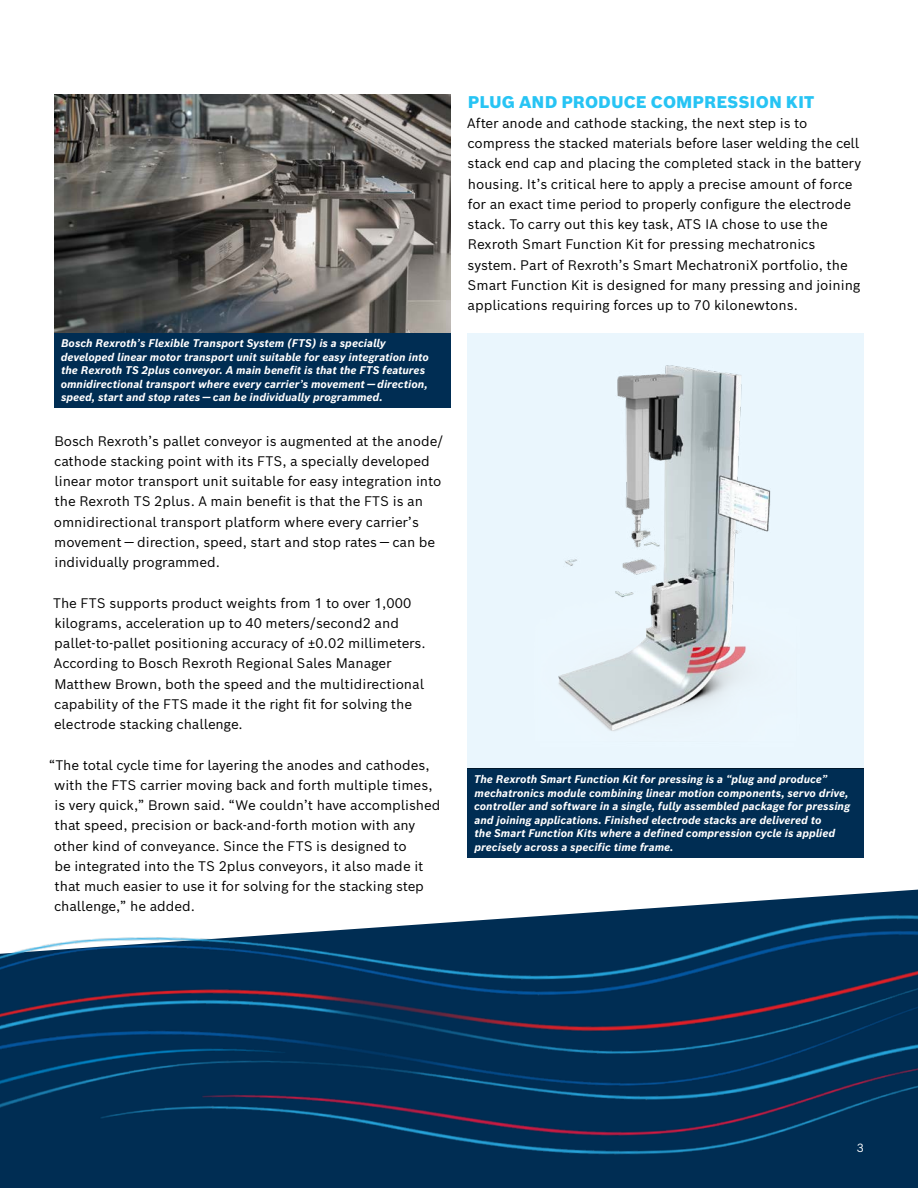
<style>
.page{position:relative;width:918px;height:1188px;background:#fff}
.page>*{position:absolute;margin:0;border:0;box-sizing:border-box;transform-origin:0 0}
.t1{font:900 16.5px "Bosch Sans";letter-spacing:.005em;color:#27c4f4}
.t2{font:13.5px/20.2px "Bosch Sans";color:#000}
.t3{font:13.5px "Bosch Sans";color:#fff}
.t4{font:italic 700 10.8px/13.5px "Bosch Sans";color:#fff}
.s1{font-size:11.55px}
</style>
<div class="page">
<img style="left:0;top:900px;width:918px;height:288px">
<div style="left:54px;top:332px;width:397px;height:76px;background:#002d53"></div>
<hr style="left:54px;top:332px;width:397px;height:1px;background:#000">
<img style="left:54px;top:94px;width:397px;height:238px">
<div style="left:467px;top:768px;width:397px;height:89px;background:#002d53"></div>
<hr style="left:467px;top:768px;width:397px;height:1px;background:#000">
<img style="left:467px;top:333px;width:397px;height:435px">
<p class="t4" style="left:61px;top:336px;width:370px">Bosch Rexroth’s Flexible Transport System (FTS) is a specially developed linear motor transport unit suitable for easy integration into the Rexroth TS 2plus conveyor. A main benefit is that the FTS features omnidirectional transport where every carrier’s movement — direction, speed, start and stop rates — can be individually programmed.</p>
<p class="t2" style="left:54px;top:429px;width:391px">Bosch Rexroth’s pallet conveyor is augmented at the anode/ cathode stacking point with its FTS, a specially developed linear motor transport unit suitable for easy integration into the Rexroth TS 2plus. A main benefit is that the FTS is an omnidirectional transport platform where every carrier’s movement — direction, speed, start and stop rates — can be individually programmed.</p>
<p class="t2" style="left:53px;top:591px;width:374px">The FTS supports product weights from 1 to over 1,000 kilograms, acceleration up to 40 meters/second2 and pallet-to-pallet positioning accuracy of ±0.02 millimeters.<br>According to Bosch Rexroth Regional Sales Manager Matthew Brown, both the speed and the multidirectional capability of the FTS made it the right fit for solving the electrode stacking challenge.</p>
<p class="t2" style="left:54px;top:753px;width:388px;text-indent:-5px">“The total cycle time for layering the anodes and cathodes, with the FTS carrier moving back and forth multiple times, is very quick,” Brown said. “We couldn’t have accomplished that speed, precision or back-and-forth motion with any other kind of conveyance. Since the FTS is designed to<br>be integrated into the TS 2plus conveyors, it also made it that much easier to use it for solving for the stacking step challenge,” he added.</p>
<p class="t1" style="left:468px;top:88px;width:348px">PLUG AND PRODUCE COMPRESSION KIT</p>
<p class="t2" style="left:467px;top:112px;width:395px">After anode and cathode stacking, the next step is to compress the stacked materials before laser welding the cell stack end cap and placing the completed stack in the battery housing. It’s critical here to apply a precise amount of force for an exact time period to properly configure the electrode stack. To carry out this key task, ATS IA chose to use the Rexroth Smart Function Kit for pressing mechatronics system. Part of Rexroth’s Smart MechatroniX portfolio, the Smart Function Kit is designed for many pressing and joining applications requiring forces up to 70 kilonewtons.</p>
<p class="t4" style="left:474px;top:772px;width:378px">The Rexroth Smart Function Kit for pressing is a “plug and produce” mechatronics module combining linear motion components, servo drive, controller and software in a single, fully assembled package for pressing and joining applications. Finished electrode stacks are delivered to<br>the Smart Function Kits where a defined compression cycle is applied precisely across a specific time frame.</p>
<p class="t3" style="left:856px;top:1137px;width:10px">3<span class="s1">3</span></p>
</div>
